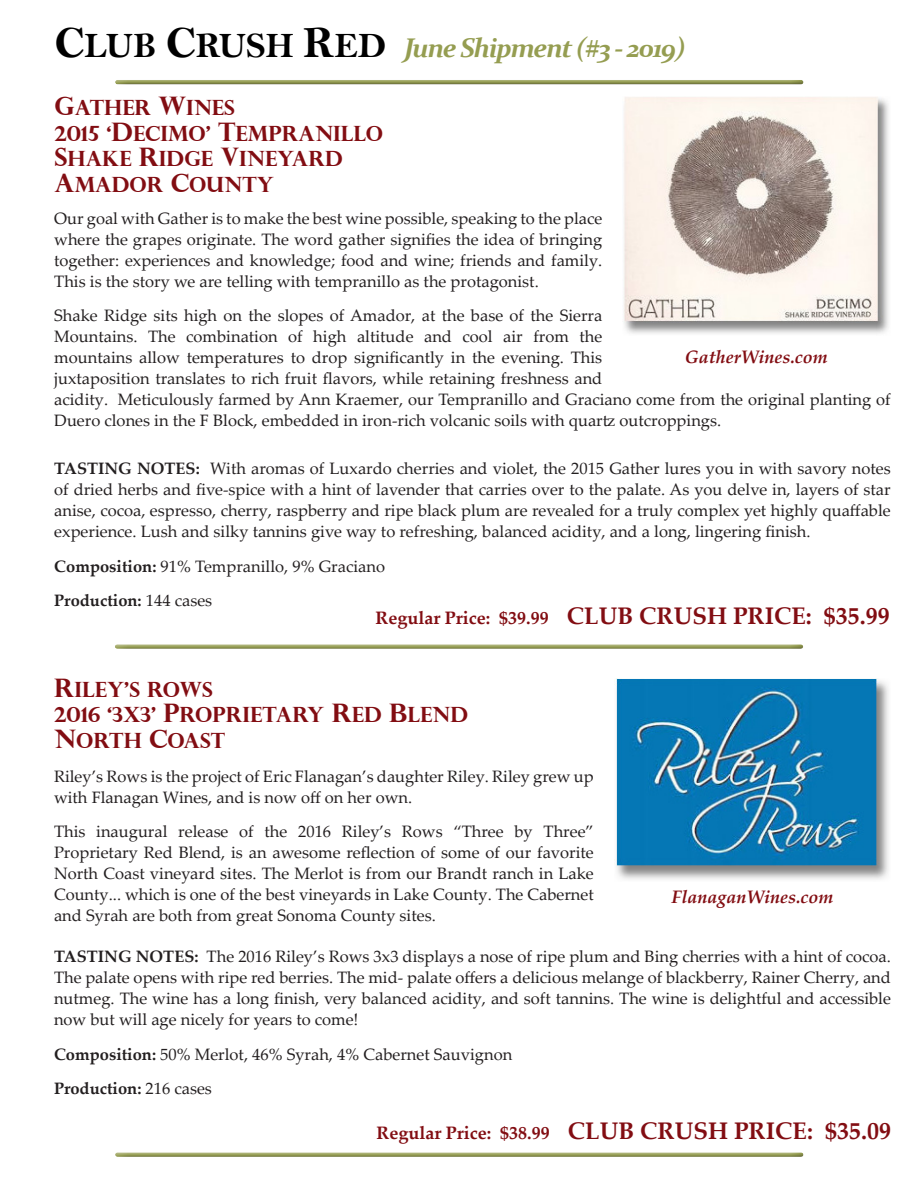
<style>
.page{position:relative;width:918px;height:1188px;background:#fff}
.page>*{position:absolute;margin:0;border:0;box-sizing:border-box;transform-origin:0 0}
.Address{font:italic 700 27px "Constantia";letter-spacing:-.05em;color:#959d51}
.Address-2{font:700 24px "Palatino Linotype";color:#820d12}
.Address-3{font:700 21px "Perpetua Titling";color:#820d12}
.Address-4{font:italic 700 18px "Palatino Linotype";color:#820d12}
.Body_2{font:16.5px/21px "Palatino Linotype";color:#231f20;text-align:justify}
.Body_2-2{font:700 16.5px "Palatino Linotype";color:#231f20}
.s1{font-family:"Bell MT Bold";font-weight:400;font-style:normal;font-size:45px;color:#000}
.s2{font-family:"Bell MT Bold";font-weight:400;font-style:normal;font-size:36px;color:#000}
.s3{font-size:25.5px}
.s4{font-weight:700}
.s5{font-weight:400}
.s6{font-size:18px}
</style>
<div class="page">
<div style="left:114px;top:642px;width:692px;height:8px;background:#231f20;opacity:.75"></div>
<div style="left:114px;top:78px;width:692px;height:7px;background:#231f20;opacity:.75"></div>
<div style="left:114px;top:1150px;width:692px;height:8px;background:#231f20;opacity:.75"></div>
<img style="left:624px;top:97px;width:265px;height:237px">
<img style="left:614px;top:679px;width:275px;height:201px">
<p class="Address" style="left:54px;top:29px;width:632px"><span class="s1">C</span><span class="s2">LUB</span> <span class="s1">C</span><span class="s2">RUSH</span> <span class="s1">R</span><span class="s2">ED</span> June Shipment (#3 - 2019)</p>
<p class="Address-3" style="left:55px;top:95px;width:182px"><span class="s3">G</span>ATHER <span class="s3">W</span>INES</p>
<p class="Address-3" style="left:55px;top:120px;width:330px">2015 ‘<span class="s3">D</span>ECIMO’ <span class="s3">T</span>EMPRANILLO</p>
<p class="Address-3" style="left:55px;top:146px;width:290px"><span class="s3">S</span>HAKE <span class="s3">R</span>IDGE <span class="s3">V</span>INEYARD</p>
<p class="Address-3" style="left:55px;top:171px;width:221px"><span class="s3">A</span>MADOR <span class="s3">C</span>OUNTY</p>
<p class="Body_2" style="left:54px;top:207px;width:550px">Our goal with Gather is to make the best wine possible, speaking to the place where the grapes originate. The word gather signifies the idea of bringing together: experiences and knowledge; food and wine; friends and family.<br>This is the story we are telling with tempranillo as the protagonist.</p>
<p class="Body_2" style="left:54px;top:305px;width:838px;text-align:left">Shake Ridge sits high on the slopes of Amador, at the base of the Sierra<br>Mountains. The combination of high altitude and cool air from the<br>mountains allow temperatures to drop significantly in the evening. This<br>juxtaposition translates to rich fruit flavors, while retaining freshness and<br>acidity. Meticulously farmed by Ann Kraemer, our Tempranillo and Graciano come from the original planting of Duero clones in the F Block, embedded in iron-rich volcanic soils with quartz outcroppings.</p>
<p class="Body_2" style="left:54px;top:458px;width:838px"><span class="s4">TASTING NOTES:</span> With aromas of Luxardo cherries and violet, the 2015 Gather lures you in with savory notes of dried herbs and five-spice with a hint of lavender that carries over to the palate. As you delve in, layers of star anise, cocoa, espresso, cherry, raspberry and ripe black plum are revealed for a truly complex yet highly quaffable experience. Lush and silky tannins give way to refreshing, balanced acidity, and a long, lingering finish.</p>
<p class="Body_2" style="left:54px;top:555px;width:332px"><span class="s4">Composition:</span> 91% Tempranillo, 9% Graciano</p>
<p class="Body_2-2" style="left:54px;top:589px;width:159px">Production: <span class="s5">144 cases</span></p>
<p class="Address-2" style="left:375px;top:598px;width:516px"><span class="s6">Regular Price: $39.99</span> CLUB CRUSH PRICE: $35.99</p>
<p class="Address-4" style="left:685px;top:344px;width:145px">GatherWines.com</p>
<p class="Address-3" style="left:54px;top:676px;width:160px"><span class="s3">R</span>ILEY’S ROWS</p>
<p class="Address-3" style="left:54px;top:702px;width:415px">2016 ‘3X3’ <span class="s3">P</span>ROPRIETARY <span class="s3">R</span>ED <span class="s3">B</span>LEND</p>
<p class="Address-3" style="left:54px;top:727px;width:173px"><span class="s3">N</span>ORTH <span class="s3">C</span>OAST</p>
<p class="Body_2" style="left:54px;top:765px;width:541px">Riley’s Rows is the project of Eric Flanagan’s daughter Riley. Riley grew up with Flanagan Wines, and is now off on her own.</p>
<p class="Body_2" style="left:54px;top:820px;width:541px">This inaugural release of the 2016 Riley’s Rows “Three by Three” Proprietary Red Blend, is an awesome reflection of some of our favorite North Coast vineyard sites. The Merlot is from our Brandt ranch in Lake County... which is one of the best vineyards in Lake County. The Cabernet and Syrah are both from great Sonoma County sites.</p>
<p class="Body_2" style="left:54px;top:946px;width:839px"><span class="s4">TASTING NOTES:</span> The 2016 Riley’s Rows 3x3 displays a nose of ripe plum and Bing cherries with a hint of cocoa.<br>The palate opens with ripe red berries. The mid- palate offers a delicious melange of blackberry, Rainer Cherry, and nutmeg. The wine has a long finish, very balanced acidity, and soft tannins. The wine is delightful and accessible now but will age nicely for years to come!</p>
<p class="Body_2" style="left:54px;top:1043px;width:460px"><span class="s4">Composition:</span> 50% Merlot, 46% Syrah, 4% Cabernet Sauvignon</p>
<p class="Body_2-2" style="left:54px;top:1077px;width:159px">Production: <span class="s5">216 cases</span></p>
<p class="Address-2" style="left:376px;top:1114px;width:516px"><span class="s6">Regular Price: $38.99</span> CLUB CRUSH PRICE: $35.09</p>
<p class="Address-4" style="left:672px;top:884px;width:164px">FlanaganWines.com</p>
</div>
